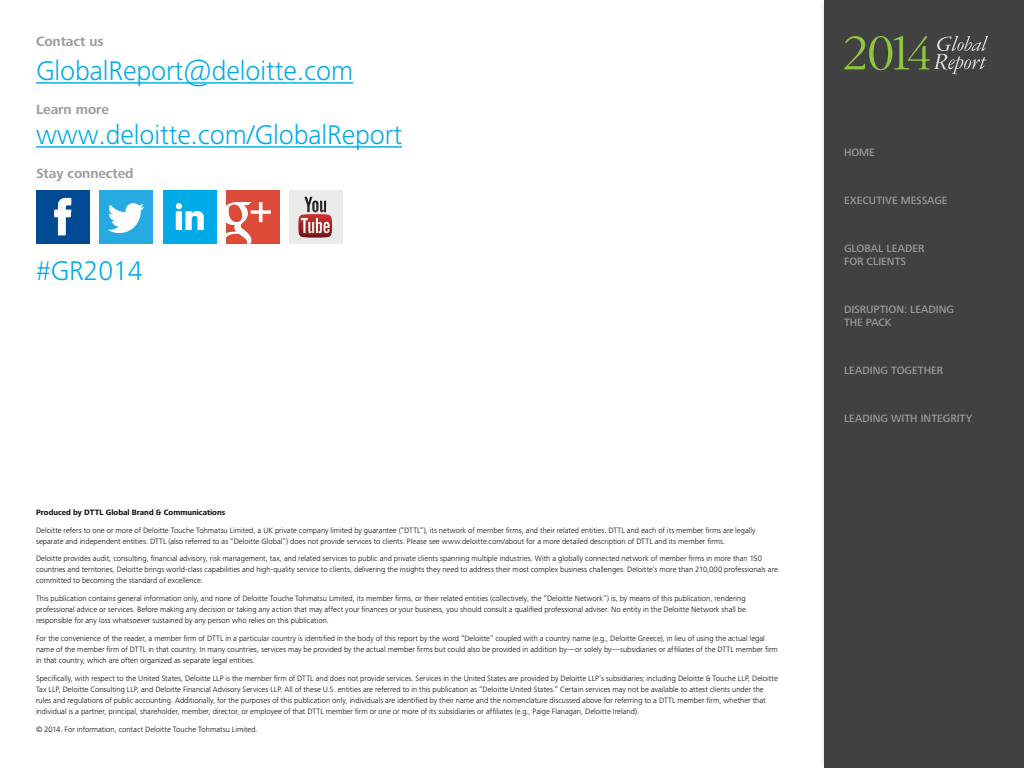
<style>
.page{position:relative;width:1024px;height:768px;background:#fff}
.page>*{position:absolute;margin:0;border:0;box-sizing:border-box;transform-origin:0 0}
.t1{font:300 28px "Frutiger Next Pro";letter-spacing:-.005em;color:#00aae7}
.t2{font:700 14px "Frutiger Next Pro";letter-spacing:-.005em;color:#9d9d9d}
.t3{font:500 11px/13.2px "Frutiger Next Pro";color:#9d9d9d}
.t4{font:300 8px/11px "Frutiger Next Pro";color:#000}
.t5{font:700 8px "Frutiger Next Pro";color:#000}
</style>
<div class="page">
<hr style="left:36px;top:82px;width:317px;height:2px;background:#00aae7">
<hr style="left:36px;top:146px;width:366px;height:2px;background:#00aae7">
<div style="left:226px;top:190px;width:53px;height:53px;background:#dc4a38"></div>
<svg style="left:226px;top:202px;width:45px;height:41px"></svg>
<div style="left:99px;top:190px;width:54px;height:53px;background:#27aae1"></div>
<svg style="left:108px;top:203px;width:36px;height:30px"></svg>
<div style="left:36px;top:190px;width:54px;height:53px;background:#004a94"></div>
<svg style="left:54px;top:198px;width:17px;height:37px"></svg>
<div style="left:289px;top:190px;width:54px;height:53px;background:#eaecec"></div>
<svg style="left:298px;top:197px;width:34px;height:41px"></svg>
<div style="left:163px;top:190px;width:54px;height:53px;background:#00aae7"></div>
<svg style="left:176px;top:203px;width:28px;height:27px"></svg>
<div style="left:824px;top:0;width:200px;height:768px;background:#414141"></div>
<svg style="left:844px;top:36px;width:144px;height:38px"></svg>
<h2 class="t2" style="left:36px;top:33px;width:69px">Contact us</h2>
<h1 class="t1" style="left:36px;top:55px;width:319px">GlobalReport@deloitte.com</h1>
<h2 class="t2" style="left:36px;top:101px;width:75px">Learn more</h2>
<h1 class="t1" style="left:36px;top:119px;width:368px">www.deloitte.com/GlobalReport</h1>
<h2 class="t2" style="left:36px;top:165px;width:99px">Stay connected</h2>
<h1 class="t1" style="left:36px;top:254px;width:108px">#GR2014</h1>
<p class="t5" style="left:36px;top:507px;width:191px">Produced by DTTL Global Brand &amp; Communications</p>
<p class="t4" style="left:36px;top:524px;width:721px">Deloitte refers to one or more of Deloitte Touche Tohmatsu Limited, a UK private company limited by guarantee (“DTTL”), its network of member firms, and their related entities. DTTL and each of its member firms are legally separate and independent entities. DTTL (also referred to as “Deloitte Global”) does not provide services to clients. Please see www.deloitte.com/about for a more detailed description of DTTL and its member firms.</p>
<p class="t4" style="left:36px;top:553px;width:743px">Deloitte provides audit, consulting, financial advisory, risk management, tax, and related services to public and private clients spanning multiple industries. With a globally connected network of member firms in more than 150 countries and territories, Deloitte brings world-class capabilities and high-quality service to clients, delivering the insights they need to address their most complex business challenges. Deloitte’s more than 210,000 professionals are committed to becoming the standard of excellence.</p>
<p class="t4" style="left:36px;top:593px;width:711px;text-align:justify">This publication contains general information only, and none of Deloitte Touche Tohmatsu Limited, its member firms, or their related entities (collectively, the “Deloitte Network”) is, by means of this publication, rendering professional advice or services. Before making any decision or taking any action that may affect your finances or your business, you should consult a qualified professional adviser. No entity in the Deloitte Network shall be responsible for any loss whatsoever sustained by any person who relies on this publication.</p>
<p class="t4" style="left:36px;top:633px;width:743px">For the convenience of the reader, a member firm of DTTL in a particular country is identified in the body of this report by the word “Deloitte” coupled with a country name (e.g., Deloitte Greece), in lieu of using the actual legal name of the member firm of DTTL in that country. In many countries, services may be provided by the actual member firms but could also be provided in addition by—or solely by—subsidiaries or affiliates of the DTTL member firm in that country, which are often organized as separate legal entities.</p>
<p class="t4" style="left:36px;top:673px;width:743px">Specifically, with respect to the United States, Deloitte LLP is the member firm of DTTL and does not provide services. Services in the United States are provided by Deloitte LLP’s subsidiaries; including Deloitte &amp; Touche LLP, Deloitte Tax LLP, Deloitte Consulting LLP, and Deloitte Financial Advisory Services LLP. All of these U.S. entities are referred to in this publication as “Deloitte United States.” Certain services may not be available to attest clients under the rules and regulations of public accounting. Additionally, for the purposes of this publication only, individuals are identified by their name and the nomenclature discussed above for referring to a DTTL member firm, whether that individual is a partner, principal, shareholder, member, director, or employee of that DTTL member firm or one or more of its subsidiaries or affiliates (e.g., Paige Flanagan, Deloitte Ireland).</p>
<p class="t4" style="left:36px;top:724px;width:223px">© 2014. For information, contact Deloitte Touche Tohmatsu Limited.</p>
<h3 class="t3" style="left:844px;top:146px;width:32px">HOME</h3>
<h3 class="t3" style="left:844px;top:194px;width:105px">EXECUTIVE MESSAGE</h3>
<h3 class="t3" style="left:844px;top:242px;width:82px">GLOBAL LEADER<br>FOR CLIENTS</h3>
<h3 class="t3" style="left:844px;top:303px;width:112px">DISRUPTION: LEADING<br>THE PACK</h3>
<h3 class="t3" style="left:844px;top:364px;width:101px">LEADING TOGETHER</h3>
<h3 class="t3" style="left:844px;top:412px;width:130px">LEADING WITH INTEGRITY</h3>
</div>
